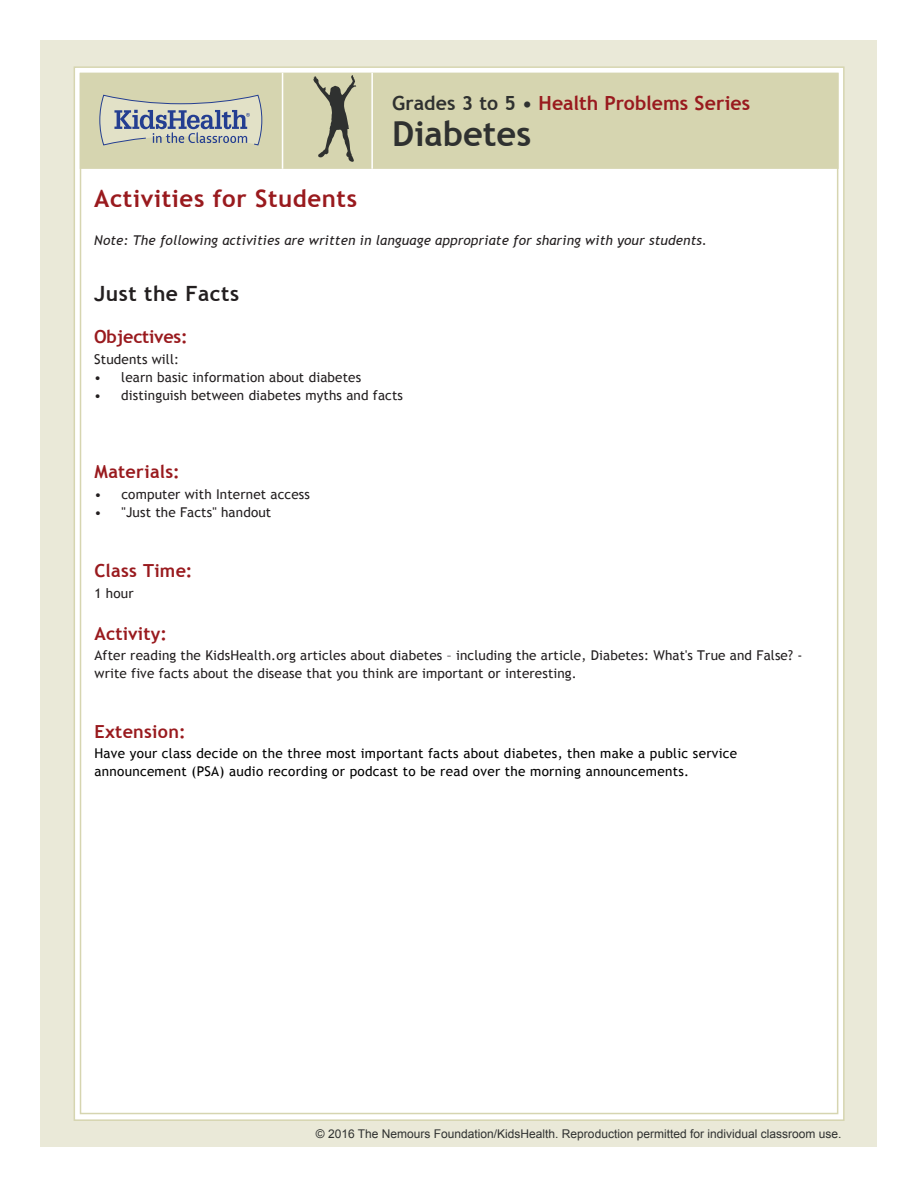
<style>
.page{position:relative;width:918px;height:1188px;background:#fff}
.page>*{position:absolute;margin:0;border:0;box-sizing:border-box;transform-origin:0 0}
.Lesson_Header{font:700 34.5px "Trebuchet MS";color:#2f3130}
.t1{font:700 24px "Trebuchet MS";letter-spacing:.025em;color:#991a1e}
.t2{font:700 21px "Trebuchet MS";letter-spacing:.025em;color:#231f20}
.Lesson_Header-2{font:700 19.5px "Trebuchet MS";color:#991a1e}
.t3{font:700 18px "Trebuchet MS";letter-spacing:.01em;color:#991a1e}
.t4{font:700 18px "Trebuchet MS";letter-spacing:-.015em;color:#991a1e}
.Basic_Bulleted_List{font:13.5px/18.1px "Trebuchet MS";letter-spacing:.01em;color:#231f20}
.t5{font:13.5px/18.1px "Trebuchet MS";letter-spacing:.02em;color:#000}
.t6{font:italic 13.5px "Trebuchet MS";letter-spacing:.01em;color:#231f20}
.t7{font:12px "Arial";color:#2f3130}
.s1{color:#2f3130}
</style>
<div class="page">
<div style="left:40px;top:40px;width:838px;height:1108px;background:#eae9d8"></div>
<div style="left:74px;top:67px;width:770px;height:1053px;background:#fff"></div>
<div style="left:81px;top:74px;width:757px;height:94px;background:#d6d5b0"></div>
<div style="left:80px;top:73px;width:759px;height:96px;border:2px solid #d6d5b0"></div>
<svg style="left:99px;top:94px;width:164px;height:52px"></svg>
<hr style="left:371px;top:73px;width:2px;height:96px;background:#fff">
<hr style="left:282px;top:73px;width:1px;height:96px;background:#fff">
<svg style="left:313px;top:75px;width:44px;height:87px"></svg>
<p class="Lesson_Header-2" style="left:392px;top:91px;width:360px"><span class="s1">Grades 3 to 5 •</span> Health Problems Series</p>
<p class="Lesson_Header" style="left:392px;top:112px;width:141px">Diabetes</p>
<p class="t1" style="left:94px;top:183px;width:264px">Activities for Students</p>
<p class="t6" style="left:94px;top:232px;width:614px">Note: The following activities are written in language appropriate for sharing with your students.</p>
<p class="t2" style="left:94px;top:281px;width:146px">Just the Facts</p>
<p class="t4" style="left:94px;top:326px;width:95px">Objectives:</p>
<p class="Basic_Bulleted_List" style="left:94px;top:351px;width:86px">Students will:</p>
<p class="Basic_Bulleted_List" style="left:94px;top:368px;width:268px">• learn basic information about diabetes</p>
<p class="Basic_Bulleted_List" style="left:94px;top:386px;width:310px">• distinguish between diabetes myths and facts</p>
<p class="t3" style="left:94px;top:461px;width:87px">Materials:</p>
<p class="Basic_Bulleted_List" style="left:94px;top:486px;width:217px">• computer with Internet access</p>
<p class="Basic_Bulleted_List" style="left:94px;top:504px;width:178px">• "Just the Facts" handout</p>
<p class="t3" style="left:94px;top:560px;width:100px">Class Time:</p>
<p class="Basic_Bulleted_List" style="left:95px;top:585px;width:41px">1 hour</p>
<p class="t3" style="left:95px;top:623px;width:74px">Activity:</p>
<p class="Basic_Bulleted_List" style="left:95px;top:646px;width:709px">After reading the KidsHealth.org articles about diabetes – including the article, Diabetes: What's True and False? - write five facts about the disease that you think are important or interesting.</p>
<p class="t3" style="left:94px;top:721px;width:93px">Extension:</p>
<p class="t5" style="left:94px;top:745px;width:644px">Have your class decide on the three most important facts about diabetes, then make a public service announcement (PSA) audio recording or podcast to be read over the morning announcements.</p>
<p class="t7" style="left:316px;top:1126px;width:527px">© 2016 The Nemours Foundation/KidsHealth. Reproduction permitted for individual classroom use.</p>
</div>
